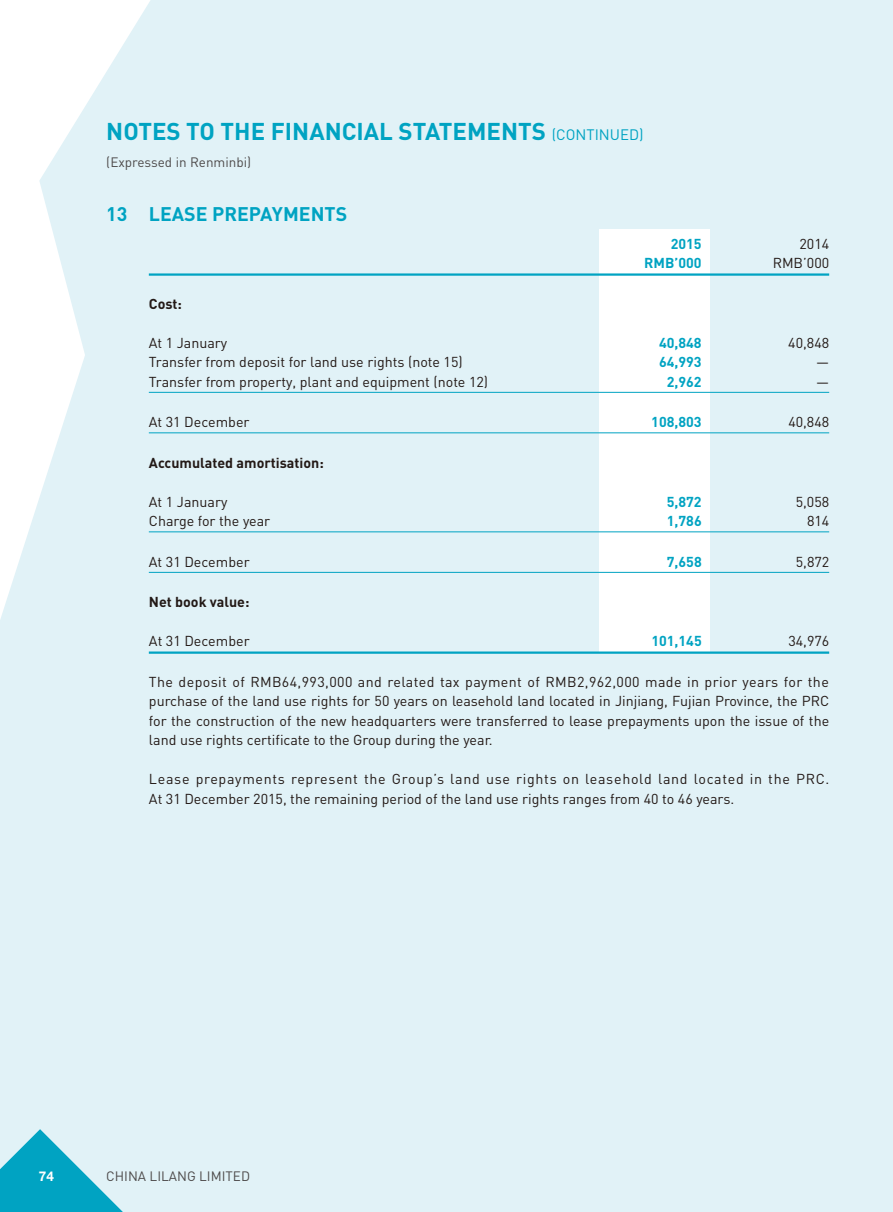
<style>
.page{position:relative;width:893px;height:1212px;background:#fff}
.page>*{position:absolute;margin:0;border:0;box-sizing:border-box;transform-origin:0 0}
.t1{font:700 24px "DIN";color:#00a3c2}
.t2{font:700 19.5px "DIN";color:#00a3c2}
.t3{font:14.25px/19.5px "DIN";color:#231916;text-align:justify}
.t4{font:700 14.25px "DIN";color:#00a3c2}
.t5{font:700 14.25px "DIN";color:#231916}
.t6{font:13.5px "DIN";color:#4d4a4a}
.t7{font:700 13.5px "Helvetica Neue LT Std";color:#fff}
.s1{font-weight:400;font-size:15px}
</style>
<div class="page">
<div style="left:0;top:0;width:892px;height:1212px;background:#e1f2f7"></div>
<svg style="left:0;top:0;width:151px;height:619px"></svg>
<svg style="left:0;top:1129px;width:123px;height:83px"></svg>
<div style="left:600px;top:230px;width:110px;height:422px;background:#fff"></div>
<hr style="left:149px;top:273px;width:680px;height:3px;background:#00a3c2">
<hr style="left:149px;top:392px;width:680px;height:1px;background:#00a3c2">
<hr style="left:149px;top:432px;width:680px;height:1px;background:#00a3c2">
<hr style="left:149px;top:531px;width:680px;height:1px;background:#00a3c2">
<hr style="left:149px;top:572px;width:680px;height:1px;background:#00a3c2">
<hr style="left:149px;top:651px;width:680px;height:3px;background:#00a3c2">
<h1 class="t1" style="left:106px;top:115px;width:539px">NOTES TO THE FI NANCIAL STATEMENTS <span class="s1">(CONTINUED)</span></h1>
<p class="t6" style="left:106px;top:154px;width:146px">(Expressed in Renminbi)</p>
<h2 class="t2" style="left:106px;top:201px;width:242px">13 LEASE PREPAYMENTS</h2>
<p class="t4" style="left:671px;top:234px;width:32px">2015</p>
<p class="t3" style="left:799px;top:234px;width:31px">2014</p>
<p class="t4" style="left:644px;top:254px;width:59px">RM B’000</p>
<p class="t3" style="left:773px;top:253px;width:58px">RMB’000</p>
<p class="t5" style="left:149px;top:294px;width:34px">COST:</p>
<p class="t3" style="left:149px;top:333px;width:80px">At 1 January</p>
<p class="t4" style="left:659px;top:333px;width:44px">40,848</p>
<p class="t3" style="left:788px;top:333px;width:42px">40,848</p>
<p class="t3" style="left:149px;top:352px;width:315px">Transfer from deposit for land use rights (note 15)</p>
<p class="t4" style="left:659px;top:353px;width:44px">64,993</p>
<p class="t3" style="left:816px;top:352px;width:15px">—</p>
<p class="t3" style="left:149px;top:372px;width:341px">Transfer from property, plant and equipment (note 12)</p>
<p class="t4" style="left:667px;top:372px;width:36px">2,962</p>
<p class="t3" style="left:816px;top:372px;width:15px">—</p>
<p class="t3" style="left:149px;top:412px;width:102px">At 31 December</p>
<p class="t4" style="left:651px;top:413px;width:52px">108,803</p>
<p class="t3" style="left:788px;top:412px;width:42px">40,848</p>
<p class="t5" style="left:149px;top:453px;width:176px">ACCUMULATED AMORTISATION:</p>
<p class="t3" style="left:149px;top:492px;width:80px">At 1 January</p>
<p class="t4" style="left:667px;top:492px;width:36px">5,872</p>
<p class="t3" style="left:796px;top:492px;width:35px">5,058</p>
<p class="t3" style="left:149px;top:511px;width:123px">Charge for the year</p>
<p class="t4" style="left:667px;top:512px;width:36px">1,786</p>
<p class="t3" style="left:807px;top:511px;width:24px">814</p>
<p class="t3" style="left:149px;top:552px;width:102px">At 31 December</p>
<p class="t4" style="left:667px;top:552px;width:36px">7,658</p>
<p class="t3" style="left:796px;top:552px;width:35px">5,872</p>
<p class="t5" style="left:149px;top:593px;width:102px">NET BOOK VALUE:</p>
<p class="t3" style="left:149px;top:631px;width:102px">At 31 December</p>
<p class="t4" style="left:651px;top:632px;width:52px">101,145</p>
<p class="t3" style="left:788px;top:631px;width:42px">34,976</p>
<p class="t3" style="left:149px;top:672px;width:682px">The deposit of RMB64,993,000 and related tax payment of RMB2,962,000 made in prior years for the purchase of the land use rights for 50 years on leasehold land located in Jinjiang, Fujian Province, the PRC for the construction of the new headquarters were transferred to lease prepayments upon the issue of the land use rights certificate to the Group during the year.</p>
<p class="t3" style="left:149px;top:769px;width:682px">Lease prepayments represent the Group’s land use rights on leasehold land located in the PRC.<br>At 31 December 2015, the remaining period of the land use rights ranges from 40 to 46 years.</p>
<p class="t7" style="left:39px;top:1168px;width:17px">74</p>
<p class="t6" style="left:106px;top:1168px;width:18px">China</p>
<p class="t6" style="left:150px;top:1168px;width:16px">Lilang</p>
<p class="t6" style="left:199px;top:1168px;width:43px">Limited</p>
</div>
